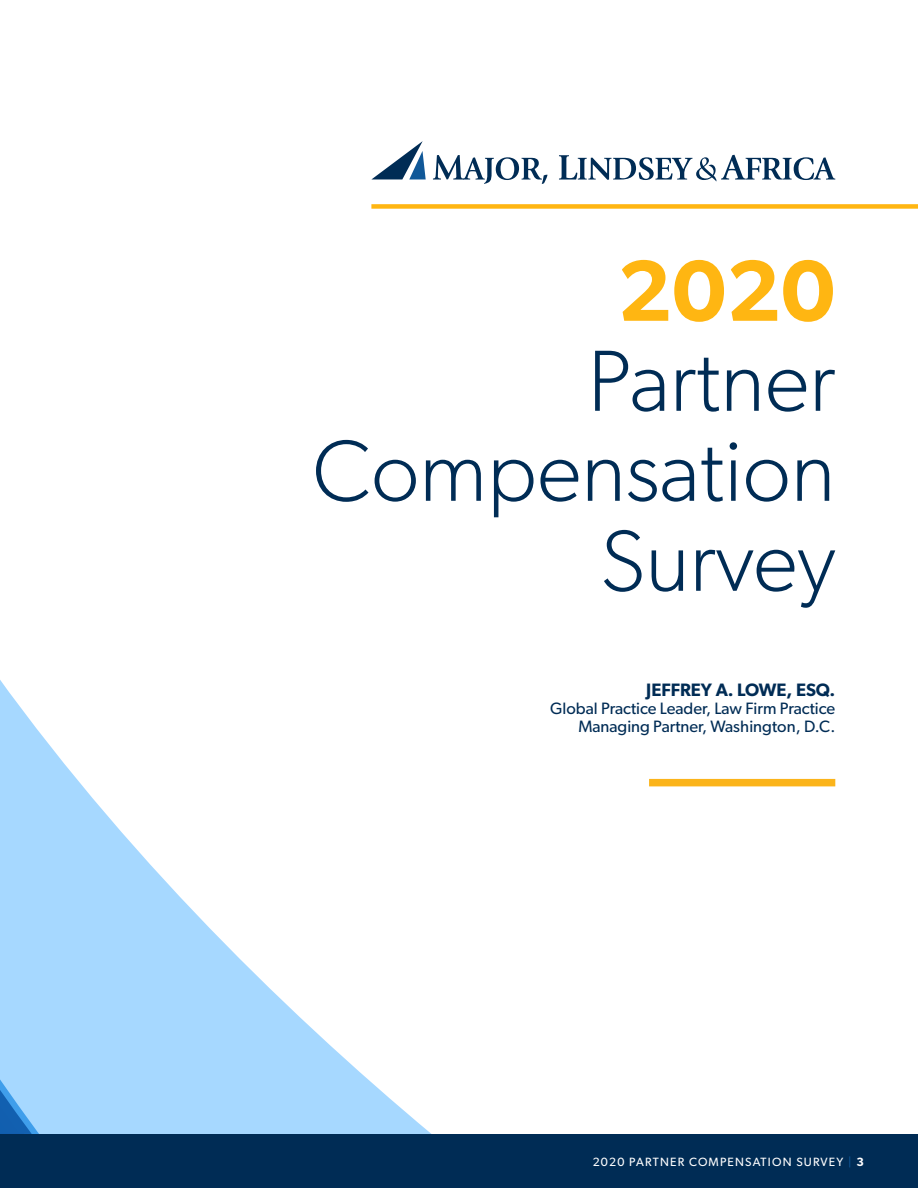
<style>
.page{position:relative;width:918px;height:1188px;background:#fff}
.page>*{position:absolute;margin:0;border:0;box-sizing:border-box;transform-origin:0 0}
.t1{font:300 87px/90px "Gibson";color:#002c55;text-align:right}
.t2{font:600 87px "Gibson";color:#ffb612}
.t3{font:600 18px "Gibson";color:#002c55}
.t4{font:16.5px "Gibson";color:#002c55}
.t5{font:12px "Gibson";letter-spacing:.1em;color:#fff}
.s1{color:#105898}
.s2{font-weight:600}
</style>
<div class="page">
<div style="left:0;top:1134px;width:918px;height:54px;background:#002c55"></div>
<svg style="left:0;top:680px;width:329px;height:454px;fill:#a6d8ff"></svg>
<svg style="left:0;top:1090px;width:32px;height:44px"></svg>
<div style="left:371px;top:204px;width:547px;height:5px;background:#ffb612"></div>
<div style="left:649px;top:779px;width:186px;height:7px;background:#fbb41b"></div>
<svg style="left:433px;top:155px;width:114px;height:29px"></svg>
<svg style="left:559px;top:155px;width:276px;height:26px"></svg>
<svg style="left:372px;top:141px;width:54px;height:38px"></svg>
<p class="t2" style="left:617px;top:239px;width:219px">2020</p>
<p class="t1" style="left:312px;top:335px;width:524px">Partner<br>Compensation</p>
<p class="t1" style="left:600px;top:515px;width:237px">Survey</p>
<p class="t3" style="left:646px;top:679px;width:191px">JEFFREY A. LOWE, ESQ.</p>
<p class="t4" style="left:550px;top:698px;width:286px">Global Practice Leader, Law Firm Practice</p>
<p class="t4" style="left:578px;top:716px;width:258px">Managing Partner, Washington, D.C.</p>
<p class="t5" style="left:593px;top:1154px;width:273px">2020 PARTNER COMPENSATION SURVEY <span class="s1">|</span> <span class="s2">3</span></p>
</div>
